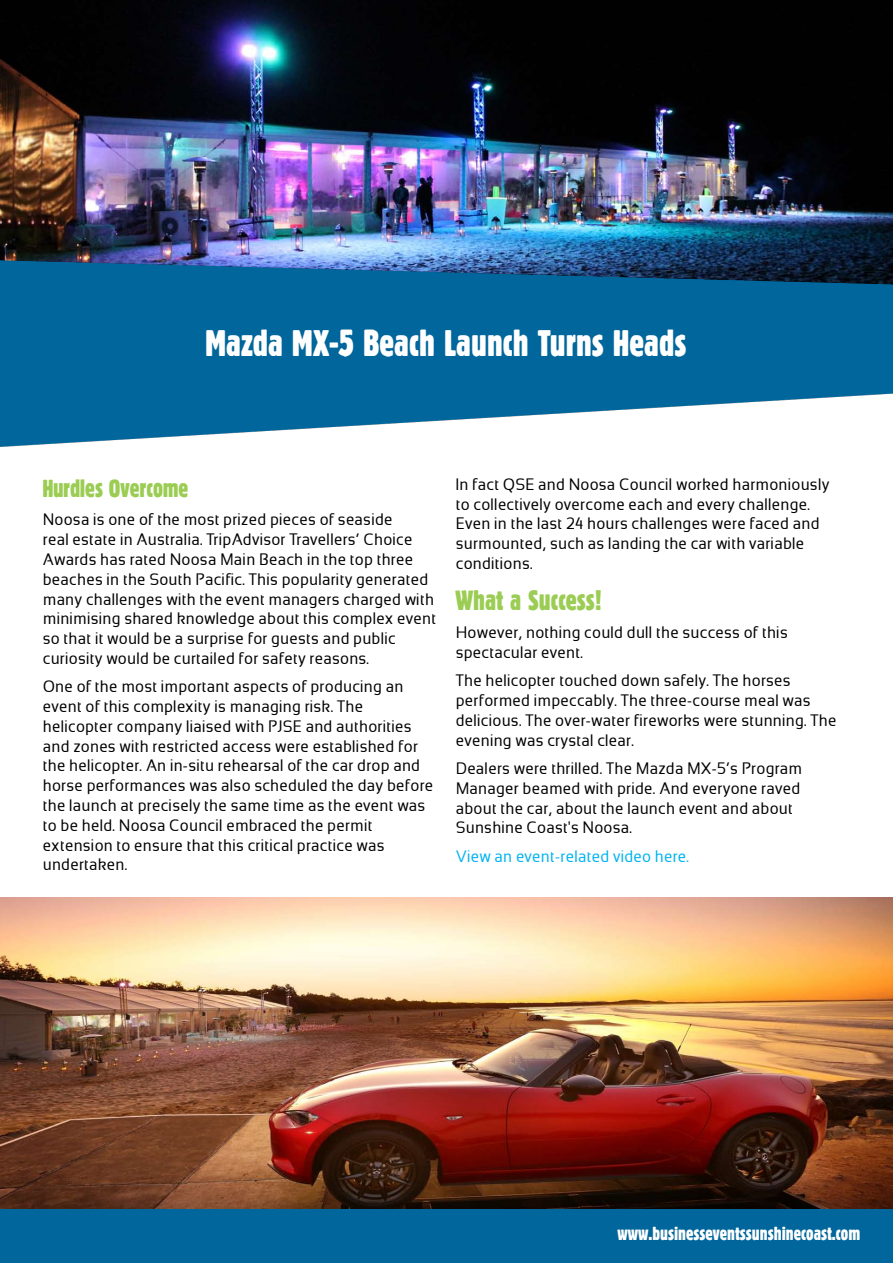
<style>
.page{position:relative;width:893px;height:1263px;background:#fff}
.page>*{position:absolute;margin:0;border:0;box-sizing:border-box;transform-origin:0 0}
.t1{font:36px "Alive";color:#fff}
.t2{font:27px "Alive";color:#9bcc53}
.t3{font:24px "Alive";letter-spacing:-.005em;color:#9bcc53}
.t4{font:18px "Alive";color:#fff}
.t5{font:16.5px/19.8px "Sansation";color:#000}
.t6{font:16.5px "Sansation";color:#00b3f0}
</style>
<div class="page">
<img style="left:0;top:0;width:893px;height:209px">
<img style="left:0;top:209px;width:893px;height:238px">
<img style="left:0;top:897px;width:893px;height:313px">
<div style="left:0;top:1210px;width:893px;height:53px;background:#00669b"></div>
<h1 class="t1" style="left:205px;top:321px;width:483px">Mazda MX-5 Beach Launch Turns Heads</h1>
<h3 class="t3" style="left:43px;top:473px;width:147px">Hurdles Overcome</h3>
<p class="t5" style="left:43px;top:510px;width:395px">Noosa is one of the most prized pieces of seaside<br>real estate in Australia. TripAdvisor Travellers’ Choice Awards has rated Noosa Main Beach in the top three beaches in the South Pacific. This popularity generated many challenges with the event managers charged with minimising shared knowledge about this complex event so that it would be a surprise for guests and public curiosity would be curtailed for safety reasons.</p>
<p class="t5" style="left:43px;top:677px;width:392px">One of the most important aspects of producing an event of this complexity is managing risk. The helicopter company liaised with PJSE and authorities and zones with restricted access were established for the helicopter. An in-situ rehearsal of the car drop and horse performances was also scheduled the day before the launch at precisely the same time as the event was to be held. Noosa Council embraced the permit extension to ensure that this critical practice was undertaken.</p>
<p class="t5" style="left:455px;top:474px;width:375px">In fact QSE and Noosa Council worked harmoniously to collectively overcome each and every challenge.<br>Even in the last 24 hours challenges were faced and surmounted, such as landing the car with variable conditions.</p>
<h2 class="t2" style="left:455px;top:583px;width:148px">What a Success!</h2>
<p class="t5" style="left:455px;top:623px;width:334px">However, nothing could dull the success of this spectacular event.</p>
<p class="t5" style="left:455px;top:671px;width:382px">The helicopter touched down safely. The horses performed impeccably. The three-course meal was delicious. The over-water fireworks were stunning. The evening was crystal clear.</p>
<p class="t5" style="left:455px;top:758px;width:348px">Dealers were thrilled. The Mazda MX-5’s Program Manager beamed with pride. And everyone raved about the car, about the launch event and about Sunshine Coast's Noosa.</p>
<p class="t6" style="left:455px;top:847px;width:235px">View an event-related video here.</p>
<p class="t4" style="left:617px;top:1222px;width:245px">www.businesseventssunshinecoast.com</p>
</div>
